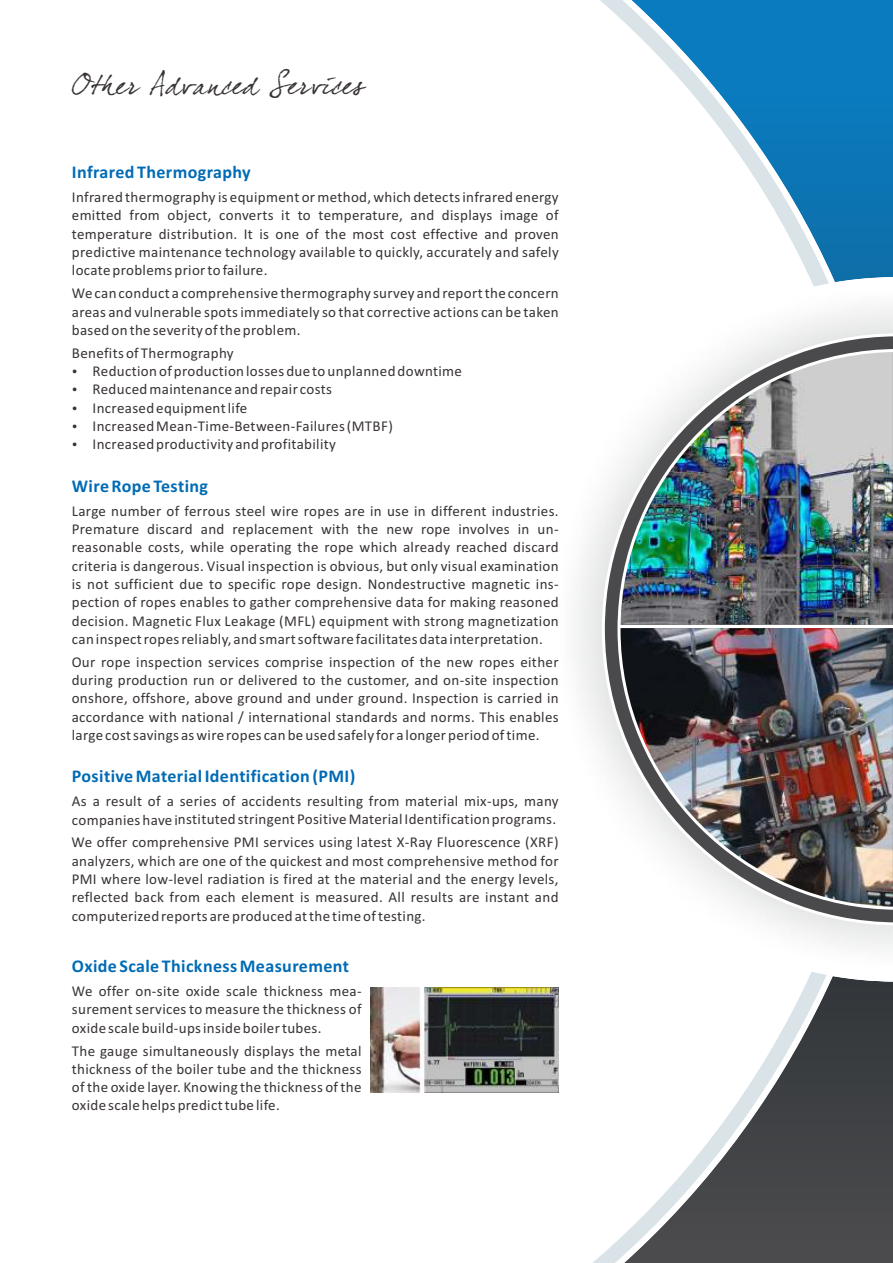
<style>
.page{position:relative;width:893px;height:1263px;background:#fff}
.page>*{position:absolute;margin:0;border:0;box-sizing:border-box;transform-origin:0 0}
.t1{font:27px "Dear Joefour";letter-spacing:.025em;color:#383336}
.t2{font:700 18px "Calibri";letter-spacing:.02em;color:#006bb5}
.t3{font:15px/18.3px "Calibri";letter-spacing:.02em;color:#383336;text-align:justify}
</style>
<div class="page">
<svg style="left:540px;top:0;width:353px;height:1263px"></svg>
<svg style="left:542px;top:277px;width:351px;height:704px"></svg>
<img style="left:559px;top:292px;width:95px;height:102px">
<img style="left:559px;top:394px;width:41px;height:32px">
<img style="left:559px;top:832px;width:48px;height:137px">
<img style="left:607px;top:927px;width:47px;height:42px">
<img style="left:654px;top:292px;width:239px;height:677px">
<img style="left:559px;top:426px;width:41px;height:406px">
<img style="left:559px;top:291px;width:239px;height:1px">
<img style="left:798px;top:291px;width:95px;height:1px">
<img style="left:600px;top:332px;width:293px;height:595px">
<img style="left:371px;top:988px;width:188px;height:105px">
<h1 class="t1" style="left:72px;top:68px;width:294px">Oth er Advanced Services</h1>
<p class="t2" style="left:72px;top:165px;width:180px">Infrared Thermography</p>
<p class="t3" style="left:72px;top:189px;width:488px">Infrared thermography is equipment or method, which detects infrared energy emitted from object, converts it to temperature, and displays image of temperature distribution. It is one of the most cost effective and proven predictive maintenance technology available to quickly, accurately and safely locate problems prior to failure.</p>
<p class="t3" style="left:72px;top:285px;width:488px">We can conduct a comprehensive thermography survey and report the concern areas and vulnerable spots immediately so that corrective actions can be taken based on the severity of the problem.</p>
<p class="t3" style="left:93px;top:345px;width:371px;text-align:left;text-indent:-21px">Benefits of Thermography<br>Reduction of production losses due to unplanned downtime Reduced maintenance and repair costs<br>Increased equipment life<br>Increased Mean-Time-Between-Failures (MTBF)<br>Increased productivity and profitability</p>
<p class="t2" style="left:72px;top:478px;width:138px">Wire Rope Testing</p>
<p class="t3" style="left:72px;top:503px;width:489px">Large number of ferrous steel wire ropes are in use in different industries.<br>Premature discard and replacement with the new rope involves in un&shy;reasonable costs, while operating the rope which already reached discard criteria is dangerous. Visual inspection is obvious, but only visual examination is not sufficient due to specific rope design. Nondestructive magnetic ins&shy;pection of ropes enables to gather comprehensive data for making reasoned decision. Magnetic Flux Leakage (MFL) equipment with strong magnetization can inspect ropes reliably, and smart software facilitates data interpretation.</p>
<p class="t3" style="left:72px;top:654px;width:489px">Our rope inspection services comprise inspection of the new ropes either during production run or delivered to the customer, and on-site inspection onshore, offshore, above ground and under ground. Inspection is carried in accordance with national / international standards and norms. This enables large cost savings as wire ropes can be used safely for a longer period of time.</p>
<p class="t2" style="left:72px;top:769px;width:285px">Positive Material Identification (PMI)</p>
<p class="t3" style="left:72px;top:793px;width:488px">As a result of a series of accidents resulting from material mix-ups, many companies have instituted stringent Positive Material Identification programs.</p>
<p class="t3" style="left:72px;top:834px;width:488px">We offer comprehensive PMI services using latest X-Ray Fluorescence (XRF) analyzers, which are one of the quickest and most comprehensive method for PMI where low-level radiation is fired at the material and the energy levels, reflected back from each element is measured. All results are instant and computerized reports are produced at the time of testing.</p>
<p class="t2" style="left:72px;top:958px;width:279px">Oxide Scale Thickness Measurement</p>
<p class="t3" style="left:72px;top:983px;width:291px">We offer on-site oxide scale thickness mea&shy;surement services to measure the thickness of oxide scale build-ups inside boiler tubes.</p>
<p class="t3" style="left:72px;top:1042px;width:291px">The gauge simultaneously displays the metal thickness of the boiler tube and the thickness of the oxide layer. Knowing the thickness of the oxide scale helps predict tube life.</p>
</div>
